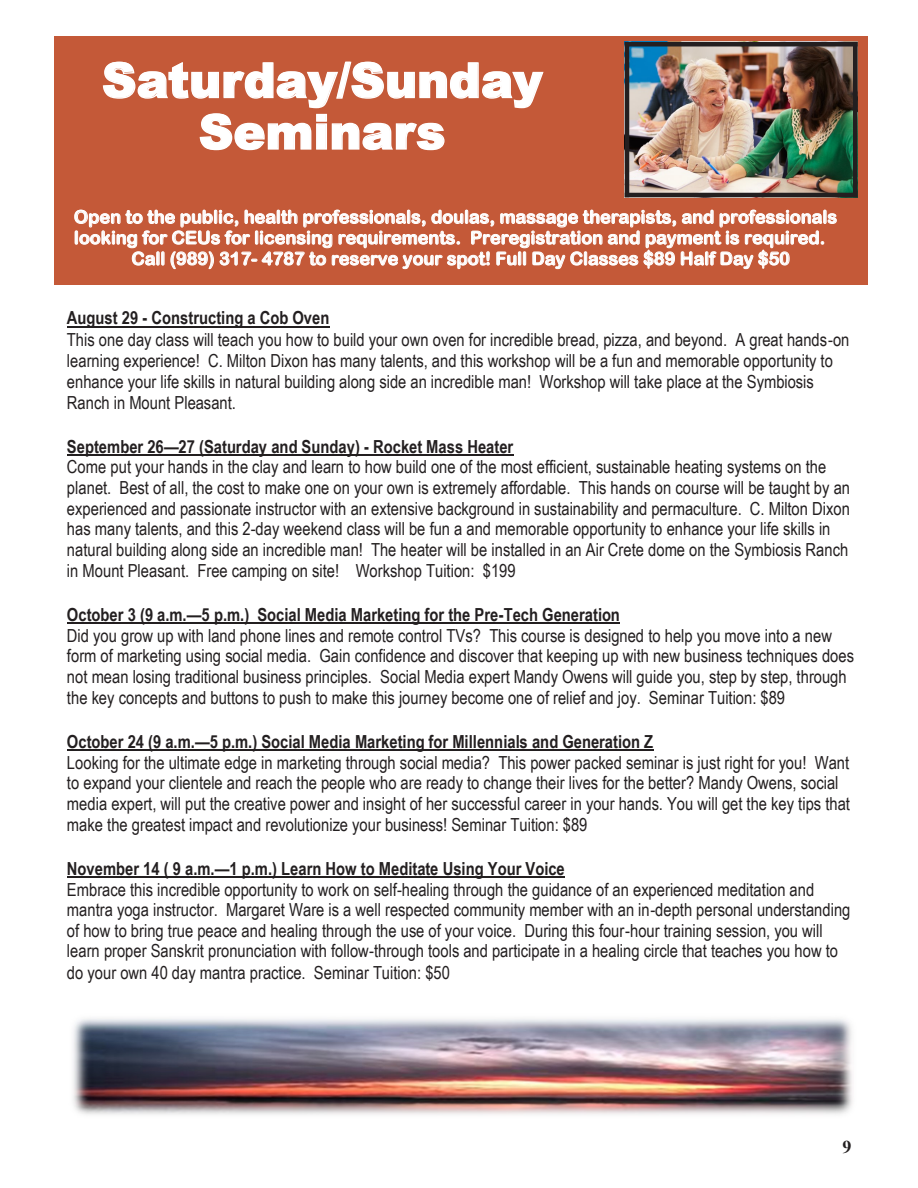
<style>
.page{position:relative;width:918px;height:1188px;background:#fff}
.page>*{position:absolute;margin:0;border:0;box-sizing:border-box;transform-origin:0 0}
.t1{font:900 48px/51.4px "Arial";color:#fff;text-align:center}
.t2{font:18px/20.9px "Arial Narrow";color:#231f20}
.t3{font:18px "Arial Rounded MT Bold";color:#fff}
.t4{font:700 18px "Times New Roman";color:#231f20}
.s1{font-weight:700}
</style>
<div class="page">
<hr style="left:67px;top:326px;width:262px;height:2px;background:#231f20">
<hr style="left:67px;top:455px;width:446px;height:1px;background:#231f20">
<hr style="left:67px;top:623px;width:553px;height:1px;background:#231f20">
<hr style="left:67px;top:750px;width:587px;height:1px;background:#231f20">
<hr style="left:67px;top:877px;width:498px;height:1px;background:#231f20">
<div style="left:54px;top:37px;width:814px;height:248px;background:#c45938"></div>
<img style="left:629px;top:46px;width:224px;height:147px">
<hr style="left:625px;top:42px;width:4px;height:155px;background:#231f20">
<div style="left:853px;top:42px;width:5px;height:155px;background:#231f20"></div>
<hr style="left:625px;top:42px;width:233px;height:4px;background:#231f20">
<hr style="left:625px;top:193px;width:233px;height:4px;background:#231f20">
<img style="left:73px;top:1018px;width:780px;height:97px">
<p class="t1" style="left:102px;top:53px;width:442px">Saturday/Sunday<br>Seminars</p>
<p class="t3" style="left:74px;top:206px;width:765px">Open to the public, health professionals, doulas, massage therapists, and professionals</p>
<p class="t3" style="left:74px;top:227px;width:753px">looking for CEUs for licensing requirements. Preregistration and payment is required.</p>
<p class="t3" style="left:131px;top:248px;width:660px">Call (989) 317- 4787 to reserve your spot! Full Day Classes $89 Half Day $50</p>
<p class="t2" style="left:67px;top:307px;width:784px"><span class="s1">August 29 - Constructing a Cob Oven<br></span>This one day class will teach you how to build your own oven for incredible bread, pizza, and beyond. A great hands-on learning experience! C. Milton Dixon has many talents, and this workshop will be a fun and memorable opportunity to enhance your life skills in natural building along side an incredible man! Workshop will take place at the Symbiosis Ranch in Mount Pleasant.</p>
<p class="t2" style="left:67px;top:435px;width:785px"><span class="s1">September 26—27 (Saturday and Sunday) - Rocket Mass Heater<br></span>Come put your hands in the clay and learn to how build one of the most efficient, sustainable heating systems on the planet. Best of all, the cost to make one on your own is extremely affordable. This hands on course will be taught by an experienced and passionate instructor with an extensive background in sustainability and permaculture. C. Milton Dixon has many talents, and this 2-day weekend class will be fun a and memorable opportunity to enhance your life skills in natural building along side an incredible man! The heater will be installed in an Air Crete dome on the Symbiosis Ranch in Mount Pleasant. Free camping on site! Workshop Tuition: $199</p>
<p class="t2" style="left:67px;top:604px;width:789px"><span class="s1">October 3 (9 a.m.—5 p.m.) Social Media Marketing for the Pre-Tech Generation<br></span>Did you grow up with land phone lines and remote control TVs? This course is designed to help you move into a new form of marketing using social media. Gain confidence and discover that keeping up with new business techniques does not mean losing traditional business principles. Social Media expert Mandy Owens will guide you, step by step, through the key concepts and buttons to push to make this journey become one of relief and joy. Seminar Tuition: $89</p>
<p class="t2" style="left:67px;top:730px;width:785px"><span class="s1">October 24 (9 a.m.—5 p.m.) Social Media Marketing for Millennials and Generation Z<br></span>Looking for the ultimate edge in marketing through social media? This power packed seminar is just right for you! Want to expand your clientele and reach the people who are ready to change their lives for the better? Mandy Owens, social media expert, will put the creative power and insight of her successful career in your hands. You will get the key tips that make the greatest impact and revolutionize your business! Seminar Tuition: $89</p>
<p class="t2" style="left:67px;top:857px;width:785px"><span class="s1">November 14 ( 9 a.m.—1 p.m.) Learn How to Meditate Using Your Voice<br></span>Embrace this incredible opportunity to work on self-healing through the guidance of an experienced meditation and mantra yoga instructor. Margaret Ware is a well respected community member with an in-depth personal understanding of how to bring true peace and healing through the use of your voice. During this four-hour training session, you will learn proper Sanskrit pronunciation with follow-through tools and participate in a healing circle that teaches you how to do your own 40 day mantra practice. Seminar Tuition: $50</p>
<p class="t4" style="left:842px;top:1134px;width:11px">9</p>
</div>
